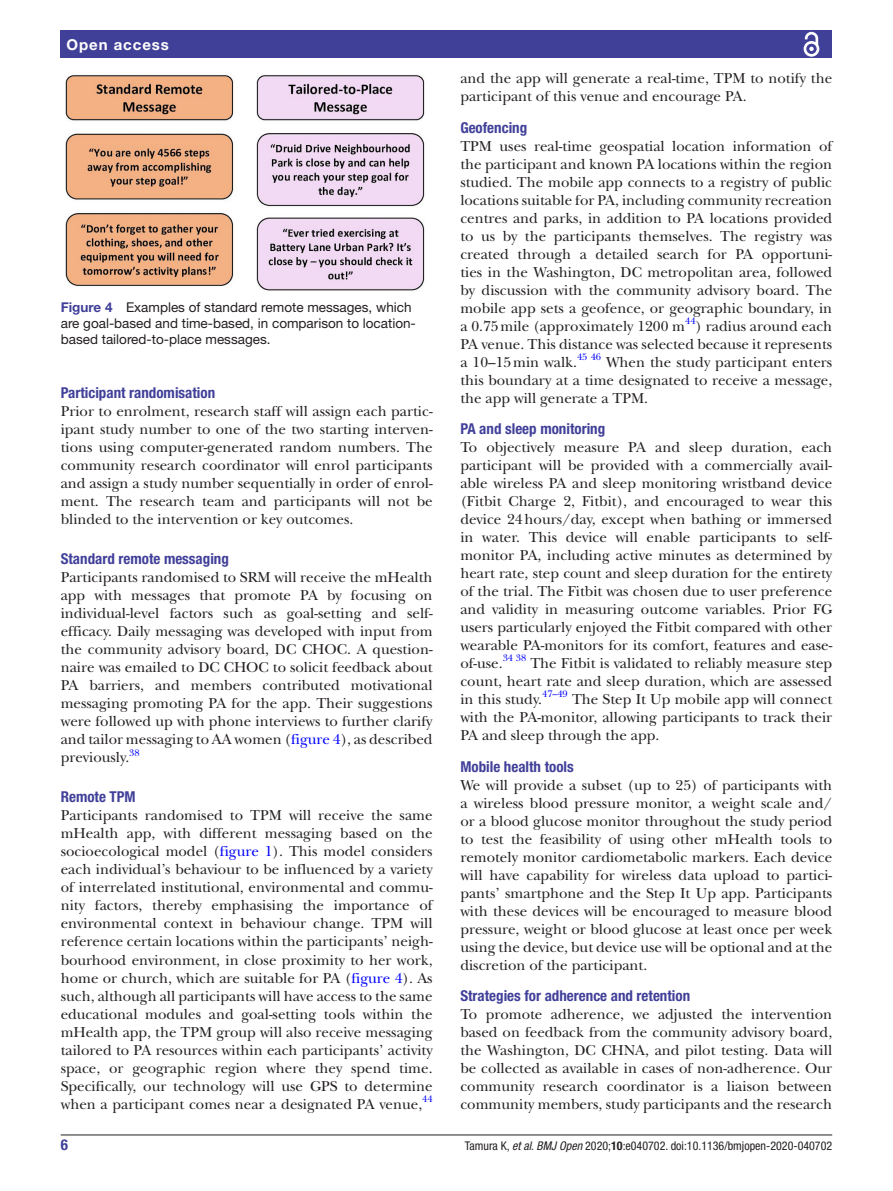
<style>
.page{position:relative;width:893px;height:1191px;background:#fff}
.page>*{position:absolute;margin:0;border:0;box-sizing:border-box;transform-origin:0 0}
.t1{font:15px/18px "New Baskerville";color:#231f20;text-align:justify}
.t2{font:700 condensed 15px "Helvetica Neue LT Std";color:#414099}
.t3{font:700 15px "Helvetica Neue LT Std";letter-spacing:.065em;color:#fff}
.t4{font:13.5px/16.2px "Helvetica Neue LT Std";color:#231f20}
.t5{font:condensed 12px "Helvetica Neue LT Std";color:#231f20}
.t6{font:9.9px "New Baskerville";color:#00f}
.s1{font-weight:700;color:#414099}
.s2{color:#00f}
.s3{font-style:italic}
.s4{font-weight:700}
</style>
<div class="page">
<hr style="left:61px;top:1134px;width:771px;height:1px;background:#231f20">
<div style="left:61px;top:31px;width:771px;height:27px;background:#414099"></div>
<svg style="left:803px;top:31px;width:17px;height:26px"></svg>
<img style="left:66px;top:74px;width:359px;height:217px">
<p class="t3" style="left:66px;top:35px;width:104px">Open access</p>
<p class="t4" style="left:61px;top:298px;width:357px"><span class="s1">Figure 4</span> Examples of standard remote messages, which are goal-based and time-based, in comparison to location&shy;based tailored-to-place messages.</p>
<p class="t2" style="left:61px;top:383px;width:156px">Participant randomisation</p>
<p class="t1" style="left:61px;top:402px;width:373px">Prior to enrolment, research staff will assign each partic&shy;ipant study number to one of the two starting interven&shy;tions using computer-generated random numbers. The community research coordinator will enrol participants and assign a study number sequentially in order of enrol&shy;ment. The research team and participants will not be blinded to the intervention or key outcomes.</p>
<p class="t2" style="left:61px;top:549px;width:170px">Standard remote messaging</p>
<p class="t1" style="left:61px;top:568px;width:373px">Participants randomised to SRM will receive the mHealth app with messages that promote PA by focusing on individual-level factors such as goal-setting and self&shy;efficacy. Daily messaging was developed with input from the community advisory board, DC CHOC. A question&shy;naire was emailed to DC CHOC to solicit feedback about PA barriers, and members contributed motivational messaging promoting PA for the app. Their suggestions were followed up with phone interviews to further clarify and tailor messaging to AA women (<span class="s2">figure 4</span>), as described previously.<sup>38</sup></p>
<p class="t2" style="left:61px;top:787px;width:76px">Remote TPM</p>
<p class="t1" style="left:61px;top:806px;width:373px">Participants randomised to TPM will receive the same mHealth app, with different messaging based on the socioecological model (<span class="s2">figure 1</span>). This model considers each individual’s behaviour to be influenced by a variety of interrelated institutional, environmental and commu&shy;nity factors, thereby emphasising the importance of environmental context in behaviour change. TPM will reference certain locations within the participants’ neigh&shy;bourhood environment, in close proximity to her work, home or church, which are suitable for PA (<span class="s2">figure 4</span>). As such, although all participants will have access to the same educational modules and goal-setting tools within the mHealth app, the TPM group will also receive messaging tailored to PA resources within each participants’ activity space, or geographic region where they spend time.<br>Specifically, our technology will use GPS to determine when a participant comes near a designated PA venue,<sup>44</sup></p>
<p class="t1" style="left:460px;top:69px;width:373px">and the app will generate a real-time, TPM to notify the participant of this venue and encourage PA.</p>
<p class="t2" style="left:460px;top:118px;width:68px">Geofencing</p>
<p class="t1" style="left:460px;top:137px;width:373px">TPM uses real-time geospatial location information of the participant and known PA locations within the region studied. The mobile app connects to a registry of public locations suitable for PA, including community recreation centres and parks, in addition to PA locations provided to us by the participants themselves. The registry was created through a detailed search for PA opportuni&shy;ties in the Washington, DC metropolitan area, followed by discussion with the community advisory board. The mobile app sets a geofence, or geographic boundary, in a 0.75mile (approximately 1200 m</p>
<p class="t6" style="left:685px;top:315px;width:12px">44</p>
<p class="t1" style="left:460px;top:317px;width:373px;text-indent:235px">) radius around each PA venue. This distance was selected because it represents a 10–15min walk.</p>
<p class="t6" style="left:577px;top:351px;width:26px">45 46</p>
<p class="t1" style="left:460px;top:353px;width:373px;text-indent:146px">When the study participant enters this boundary at a time designated to receive a message, the app will generate a TPM.</p>
<p class="t2" style="left:460px;top:420px;width:146px">PA and sleep monitoring</p>
<p class="t1" style="left:460px;top:438px;width:373px">To objectively measure PA and sleep duration, each participant will be provided with a commercially avail&shy;able wireless PA and sleep monitoring wristband device (Fitbit Charge 2, Fitbit), and encouraged to wear this device 24hours/day, except when bathing or immersed in water. This device will enable participants to self&shy;monitor PA, including active minutes as determined by heart rate, step count and sleep duration for the entirety of the trial. The Fitbit was chosen due to user preference and validity in measuring outcome variables. Prior FG users particularly enjoyed the Fitbit compared with other wearable PA-monitors for its comfort, features and ease&shy;of-use.<sup>34</sup> <sup>38</sup> The Fitbit is validated to reliably measure step count, heart rate and sleep duration, which are assessed in this study.</p>
<p class="t6" style="left:542px;top:688px;width:27px">47–49</p>
<p class="t1" style="left:460px;top:690px;width:373px;text-indent:112px">The Step It Up mobile app will connect with the PA-monitor, allowing participants to track their PA and sleep through the app.</p>
<p class="t2" style="left:460px;top:757px;width:115px">Mobile health tools</p>
<p class="t1" style="left:460px;top:776px;width:373px">We will provide a subset (up to 25) of participants with a wireless blood pressure monitor, a weight scale and/ or a blood glucose monitor throughout the study period to test the feasibility of using other mHealth tools to remotely monitor cardiometabolic markers. Each device will have capability for wireless data upload to partici&shy;pants’ smartphone and the Step It Up app. Participants with these devices will be encouraged to measure blood pressure, weight or blood glucose at least once per week using the device, but device use will be optional and at the discretion of the participant.</p>
<p class="t2" style="left:460px;top:987px;width:231px">Strategies for adherence and retention</p>
<p class="t1" style="left:460px;top:1005px;width:373px">To promote adherence, we adjusted the intervention based on feedback from the community advisory board, the Washington, DC CHNA, and pilot testing. Data will be collected as available in cases of non-adherence. Our community research coordinator is a liaison between community members, study participants and the research</p>
<p class="t2" style="left:61px;top:1135px;width:9px">6</p>
<p class="t5" style="left:465px;top:1138px;width:369px">Tamura K, <span class="s3">et al</span>. <span class="s3">BMJ Open</span> 2020;<span class="s4">10</span>:e040702. doi:10.1136/bmjopen-2020-040702</p>
</div>
